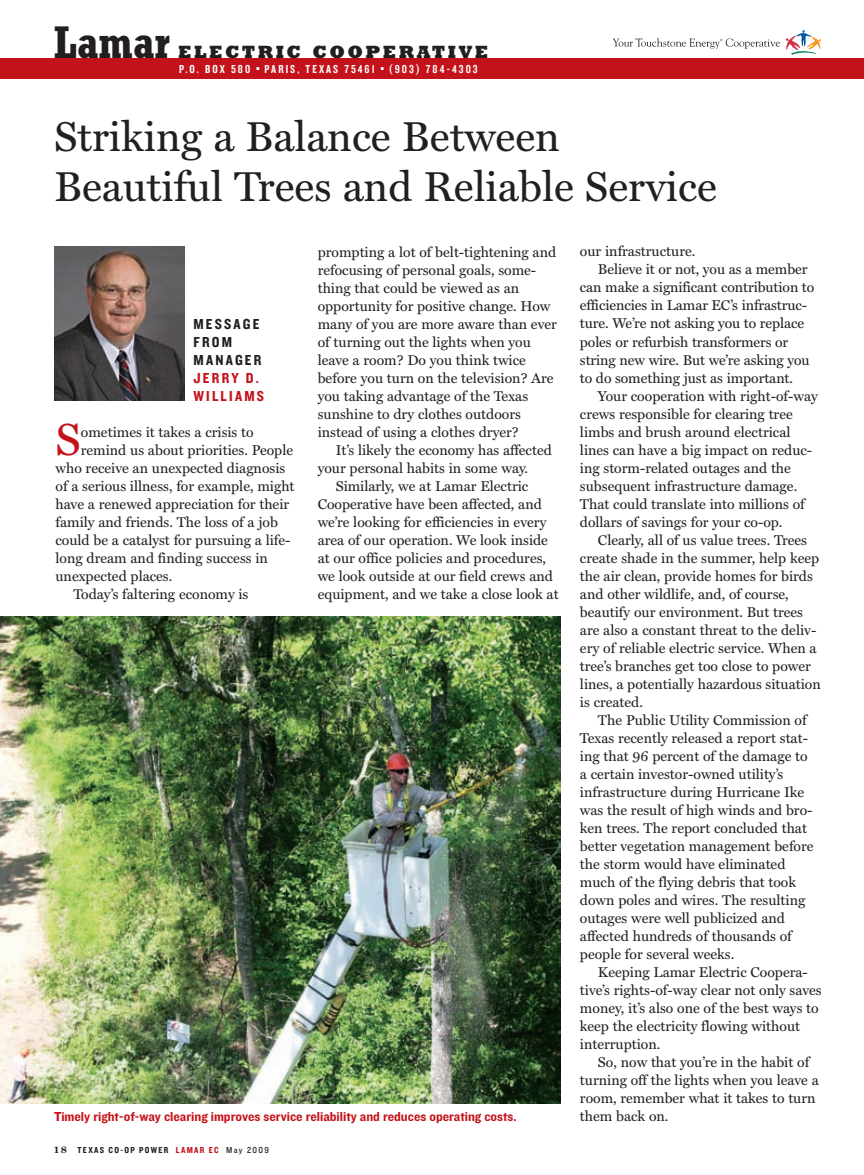
<style>
.page{position:relative;width:864px;height:1175px;background:#fff}
.page>*{position:absolute;margin:0;border:0;box-sizing:border-box;transform-origin:0 0}
.t1{font:45.3px "Miller Text";color:#c4121a}
.t2{font:700 condensed 45px "Rockwell Std";letter-spacing:-.01em;color:#231f20}
.t3{font:42px/49.5px "Miller Text";color:#231f20}
.t4{font:800 18px "Rockwell Std";letter-spacing:.14em;color:#231f20}
.t5{font:15px/18px "Knockout HTF50 Welterweight";letter-spacing:.15em;color:#231f20}
.t6{font:15px/18px "Knockout HTF50 Welterweight";letter-spacing:.15em;color:#c4121a}
.t7{font:14.25px/18px "Miller Text";color:#231f20}
.t8{font:13.5px "Knockout HTF51 Middleweight";color:#c4121a}
.t9{font:12px "Knockout HTF49 Liteweight";letter-spacing:.17em;color:#fff}
.t10{font:9px "Knockout HTF50 Welterweight";letter-spacing:.15em;color:#231f20}
.s1{font-family:"Miller Text";font-weight:700;font-size:10.5px}
.s2{color:#c4121a}
.s3{font-family:"Knockout HTF30 Junior Welterwt"}
</style>
<div class="page">
<div style="left:0;top:58px;width:864px;height:21px;background:#c4121a"></div>
<svg style="left:786px;top:30px;width:35px;height:25px"></svg>
<svg style="left:613px;top:38px;width:167px;height:11px"></svg>
<img style="left:54px;top:247px;width:131px;height:153px">
<img style="left:0;top:616px;width:560px;height:487px">
<h2 class="t2" style="left:54px;top:17px;width:118px">Lamar</h2>
<p class="t4" style="left:178px;top:42px;width:312px">ELECTRIC COOPERATIVE</p>
<p class="t9" style="left:179px;top:65px;width:300px">P.O. BOX 580 <sup>≠</sup> PARIS, TEXAS 75461 <sup>≠</sup> (903) 784-4303</p>
<h3 class="t3" style="left:54px;top:116px;width:664px">Striking a Balance Between<br>Beautiful Trees and Reliable Service</h3>
<p class="t5" style="left:194px;top:316px;width:69px">MESSAGE<br>FROM<br>MANAGER</p>
<p class="t6" style="left:194px;top:370px;width:72px">JERRY D.<br>WILLIAMS</p>
<h1 class="t1" style="left:55px;top:421px;width:27px">S</h1>
<p class="t7" style="left:81px;top:424px;width:174px">ometimes it takes a crisis to</p>
<p class="t7" style="left:81px;top:442px;width:214px">remind us about priorities. People</p>
<p class="t7" style="left:56px;top:460px;width:231px">who receive an unexpected diagnosis</p>
<p class="t7" style="left:56px;top:478px;width:241px">of a serious illness, for example, might</p>
<p class="t7" style="left:56px;top:496px;width:235px">have a renewed appreciation for their</p>
<p class="t7" style="left:56px;top:514px;width:224px">family and friends. The loss of a job</p>
<p class="t7" style="left:56px;top:532px;width:237px">could be a catalyst for pursuing a life-</p>
<p class="t7" style="left:56px;top:550px;width:214px">long dream and finding success in</p>
<p class="t7" style="left:56px;top:568px;width:118px">unexpected places.</p>
<p class="t7" style="left:74px;top:586px;width:176px">Today’s faltering economy is</p>
<p class="t7" style="left:318px;top:244px;width:241px">prompting a lot of belt-tightening and refocusing of personal goals, some&shy;thing that could be viewed as an opportunity for positive change. How many of you are more aware than ever of turning out the lights when you leave a room? Do you think twice before you turn on the television? Are you taking advantage of the Texas sunshine to dry clothes outdoors instead of using a clothes dryer?</p>
<p class="t7" style="left:336px;top:442px;width:218px">It’s likely the economy has affected</p>
<p class="t7" style="left:318px;top:460px;width:212px">your personal habits in some way.</p>
<p class="t7" style="left:336px;top:478px;width:194px">Similarly, we at Lamar Electric</p>
<p class="t7" style="left:318px;top:496px;width:226px">Cooperative have been affected, and</p>
<p class="t7" style="left:318px;top:514px;width:230px">we’re looking for efficiencies in every</p>
<p class="t7" style="left:318px;top:532px;width:232px">area of our operation. We look inside</p>
<p class="t7" style="left:318px;top:550px;width:230px">at our office policies and procedures,</p>
<p class="t7" style="left:318px;top:568px;width:237px">we look outside at our field crews and</p>
<p class="t7" style="left:318px;top:586px;width:242px">equipment, and we take a close look at</p>
<p class="t8" style="left:54px;top:1111px;width:464px">Timely right-of-way clearing improves service reliability and reduces operating costs.</p>
<p class="t10" style="left:54px;top:1146px;width:217px"><span class="s1">18</span> TEXAS CO-OP POWER <span class="s2">LAMAR EC</span> <span class="s3">May 2009</span></p>
<p class="t7" style="left:580px;top:244px;width:117px">our infrastructure.</p>
<p class="t7" style="left:598px;top:262px;width:211px">Believe it or not, you as a member</p>
<p class="t7" style="left:580px;top:280px;width:236px">can make a significant contribution to</p>
<p class="t7" style="left:580px;top:298px;width:229px">efficiencies in Lamar EC’s infrastruc-</p>
<p class="t7" style="left:580px;top:316px;width:226px">ture. We’re not asking you to replace</p>
<p class="t7" style="left:580px;top:334px;width:210px">poles or refurbish transformers or</p>
<p class="t7" style="left:580px;top:352px;width:231px">string new wire. But we’re asking you</p>
<p class="t7" style="left:580px;top:370px;width:215px">to do something just as important.</p>
<p class="t7" style="left:598px;top:388px;width:221px">Your cooperation with right-of-way</p>
<p class="t7" style="left:580px;top:406px;width:214px">crews responsible for clearing tree</p>
<p class="t7" style="left:580px;top:424px;width:212px">limbs and brush around electrical</p>
<p class="t7" style="left:580px;top:442px;width:234px">lines can have a big impact on reduc-</p>
<p class="t7" style="left:580px;top:460px;width:213px">ing storm-related outages and the</p>
<p class="t7" style="left:580px;top:478px;width:219px">subsequent infrastructure damage.</p>
<p class="t7" style="left:580px;top:496px;width:226px">That could translate into millions of</p>
<p class="t7" style="left:580px;top:514px;width:204px">dollars of savings for your co-op.</p>
<p class="t7" style="left:598px;top:532px;width:211px">Clearly, all of us value trees. Trees</p>
<p class="t7" style="left:580px;top:550px;width:241px">create shade in the summer, help keep</p>
<p class="t7" style="left:580px;top:568px;width:234px">the air clean, provide homes for birds</p>
<p class="t7" style="left:580px;top:586px;width:210px">and other wildlife, and, of course,</p>
<p class="t7" style="left:580px;top:604px;width:225px">beautify our environment. But trees</p>
<p class="t7" style="left:580px;top:622px;width:238px">are also a constant threat to the deliv-</p>
<p class="t7" style="left:580px;top:640px;width:238px">ery of reliable electric service. When a</p>
<p class="t7" style="left:580px;top:658px;width:232px">tree’s branches get too close to power</p>
<p class="t7" style="left:580px;top:676px;width:242px">lines, a potentially hazardous situation</p>
<p class="t7" style="left:580px;top:694px;width:64px">is created.</p>
<p class="t7" style="left:598px;top:712px;width:210px">The Public Utility Commission of</p>
<p class="t7" style="left:580px;top:730px;width:230px">Texas recently released a report stat-</p>
<p class="t7" style="left:580px;top:748px;width:229px">ing that 96 percent of the damage to</p>
<p class="t7" style="left:580px;top:766px;width:205px">a certain investor-owned utility’s</p>
<p class="t7" style="left:580px;top:784px;width:226px">infrastructure during Hurricane Ike</p>
<p class="t7" style="left:580px;top:802px;width:234px">was the result of high winds and bro-</p>
<p class="t7" style="left:580px;top:820px;width:229px">ken trees. The report concluded that</p>
<p class="t7" style="left:580px;top:838px;width:235px">better vegetation management before</p>
<p class="t7" style="left:580px;top:856px;width:207px">the storm would have eliminated</p>
<p class="t7" style="left:580px;top:874px;width:218px">much of the flying debris that took</p>
<p class="t7" style="left:580px;top:892px;width:227px">down poles and wires. The resulting</p>
<p class="t7" style="left:580px;top:910px;width:207px">outages were well publicized and</p>
<p class="t7" style="left:580px;top:928px;width:213px">affected hundreds of thousands of</p>
<p class="t7" style="left:580px;top:946px;width:156px">people for several weeks.</p>
<p class="t7" style="left:598px;top:964px;width:211px">Keeping Lamar Electric Coopera-</p>
<p class="t7" style="left:580px;top:982px;width:243px">tive’s rights-of-way clear not only saves</p>
<p class="t7" style="left:580px;top:1000px;width:240px">money, it’s also one of the best ways to</p>
<p class="t7" style="left:580px;top:1018px;width:222px">keep the electricity flowing without</p>
<p class="t7" style="left:580px;top:1036px;width:82px">interruption.</p>
<p class="t7" style="left:598px;top:1054px;width:213px">So, now that you’re in the habit of</p>
<p class="t7" style="left:580px;top:1072px;width:240px">turning off the lights when you leave a</p>
<p class="t7" style="left:580px;top:1090px;width:237px">room, remember what it takes to turn</p>
<p class="t7" style="left:580px;top:1108px;width:90px">them back on.</p>
</div>
